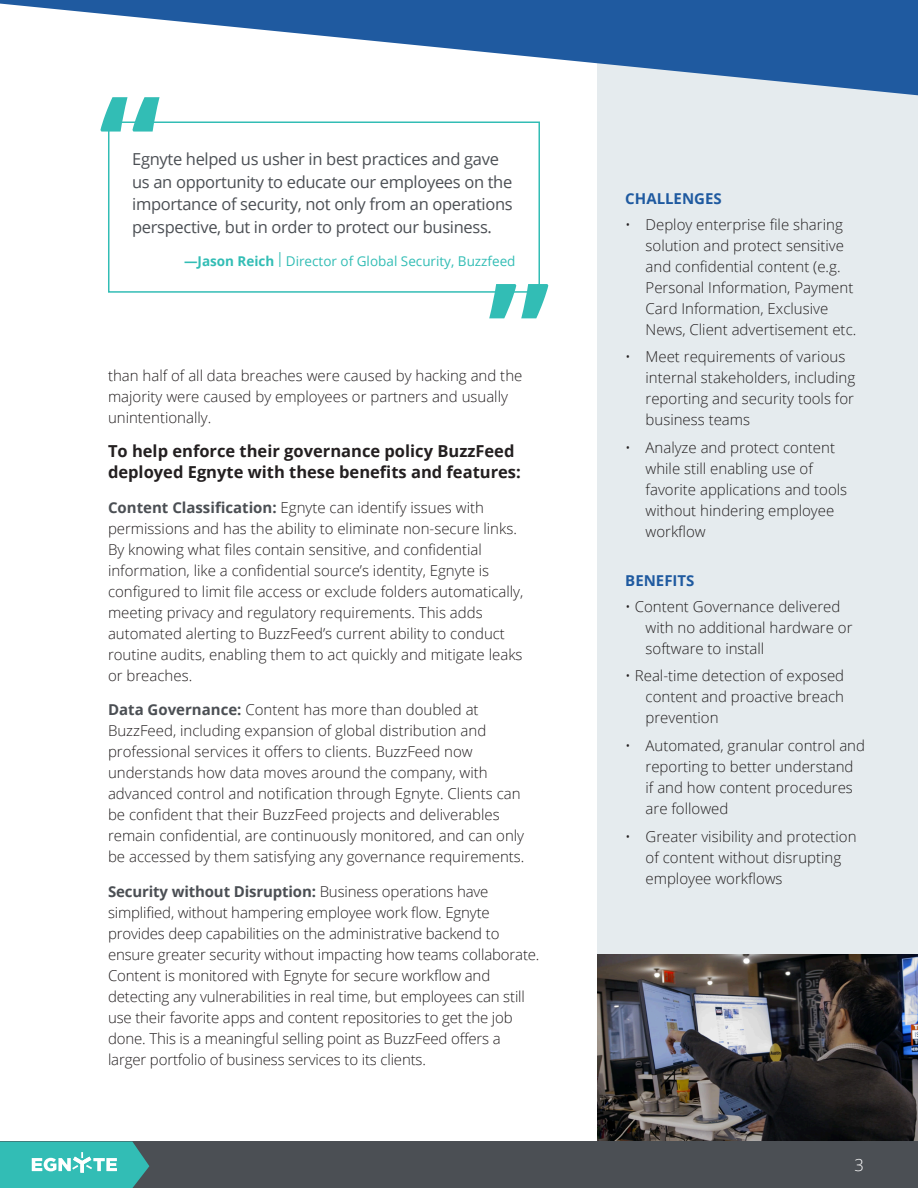
<style>
.page{position:relative;width:918px;height:1188px;background:#fff}
.page>*{position:absolute;margin:0;border:0;box-sizing:border-box;transform-origin:0 0}
.small_quote{font:16.5px/22.5px "Open Sans";letter-spacing:-.02em;color:#4b4f54}
.B_head{font:700 16.5px/21px "Open Sans";color:#231f20}
.t1{font:300 16.5px "Open Sans";color:#fff}
.copy{font:300 15px/21px "Open Sans";color:#231f20}
.sidebar_bullets{font:300 15px/21px "Open Sans";color:#231f20}
.sidebar_header{font:700 15px "Open Sans";color:#1f5aa0}
.quote_attribute{font:13.5px "Open Sans";color:#32bdb5}
.s1{font-weight:700}
.s2{font-weight:300;font-size:19.5px}
.s3{font-weight:700;color:#4b4f54}
</style>
<div class="page">
<div style="left:597px;top:0;width:321px;height:1188px;background:#e5ebee"></div>
<div style="left:108px;top:122px;width:432px;height:171px;background:#fff;border:2px solid #32bdb5"></div>
<svg style="left:100px;top:97px;width:60px;height:35px"></svg>
<svg style="left:489px;top:284px;width:59px;height:34px"></svg>
<img style="left:597px;top:955px;width:321px;height:187px">
<svg style="left:0;top:0;width:918px;height:96px;fill:#1f5aa0"></svg>
<div style="left:0;top:1142px;width:918px;height:46px;background:#4b4f54"></div>
<svg style="left:0;top:1142px;width:149px;height:46px;background:#47bdb6"></svg>
<p class="small_quote" style="left:132px;top:147px;width:382px">Egnyte helped us usher in best practices and gave us an opportunity to educate our employees on the importance of security, not only from an operations perspective, but in order to protect our business.</p>
<p class="quote_attribute" style="left:184px;top:251px;width:333px"><span class="s1">—Jason Reich</span> <span class="s2">l</span> Director of Global Security, Buzzfeed</p>
<p class="copy" style="left:108px;top:364px;width:416px">than half of all data breaches were caused by hacking and the majority were caused by employees or partners and usually unintentionally.</p>
<p class="B_head" style="left:108px;top:440px;width:414px">To help enforce their governance policy BuzzFeed deployed Egnyte with these benefits and features:</p>
<p class="copy" style="left:108px;top:496px;width:417px"><span class="s3">Content Classification:</span> Egnyte can identify issues with permissions and has the ability to eliminate non-secure links.<br>By knowing what files contain sensitive, and confidential information, like a confidential source’s identity, Egnyte is configured to limit file access or exclude folders automatically, meeting privacy and regulatory requirements. This adds automated alerting to BuzzFeed’s current ability to conduct routine audits, enabling them to act quickly and mitigate leaks or breaches.</p>
<p class="copy" style="left:108px;top:699px;width:418px"><span class="s3">Data Governance:</span> Content has more than doubled at BuzzFeed, including expansion of global distribution and professional services it offers to clients. BuzzFeed now understands how data moves around the company, with advanced control and notification through Egnyte. Clients can be confident that their BuzzFeed projects and deliverables remain confidential, are continuously monitored, and can only be accessed by them satisfying any governance requirements.</p>
<p class="copy" style="left:108px;top:880px;width:433px"><span class="s3">Security without Disruption:</span> Business operations have simplified, without hampering employee work flow. Egnyte provides deep capabilities on the administrative backend to ensure greater security without impacting how teams collaborate.<br>Content is monitored with Egnyte for secure workflow and detecting any vulnerabilities in real time, but employees can still use their favorite apps and content repositories to get the job done. This is a meaningful selling point as BuzzFeed offers a larger portfolio of business services to its clients.</p>
<p class="sidebar_header" style="left:625px;top:188px;width:98px">CHALLENGES</p>
<p class="sidebar_bullets" style="left:646px;top:213px;width:212px;text-indent:-20px">• Deploy enterprise file sharing solution and protect sensitive and confidential content (e.g.<br>Personal Information, Payment<br>Card Information, Exclusive<br>News, Client advertisement etc.</p>
<p class="sidebar_bullets" style="left:646px;top:346px;width:211px;text-indent:-20px">• Meet requirements of various internal stakeholders, including reporting and security tools for business teams</p>
<p class="sidebar_bullets" style="left:646px;top:437px;width:203px;text-indent:-20px">• Analyze and protect content while still enabling use of favorite applications and tools without hindering employee workflow</p>
<p class="sidebar_header" style="left:625px;top:570px;width:71px">BENEFITS</p>
<p class="sidebar_bullets" style="left:646px;top:595px;width:208px;text-indent:-20px">• Content Governance delivered with no additional hardware or software to install</p>
<p class="sidebar_bullets" style="left:646px;top:665px;width:200px;text-align:justify;text-indent:-20px">• Real-time detection of exposed content and proactive breach prevention</p>
<p class="sidebar_bullets" style="left:646px;top:735px;width:221px;text-indent:-20px">• Automated, granular control and reporting to better understand if and how content procedures are followed</p>
<p class="sidebar_bullets" style="left:646px;top:826px;width:213px;text-indent:-20px">• Greater visibility and protection of content without disrupting employee workflows</p>
<p class="t1" style="left:855px;top:1154px;width:11px">3</p>
</div>
